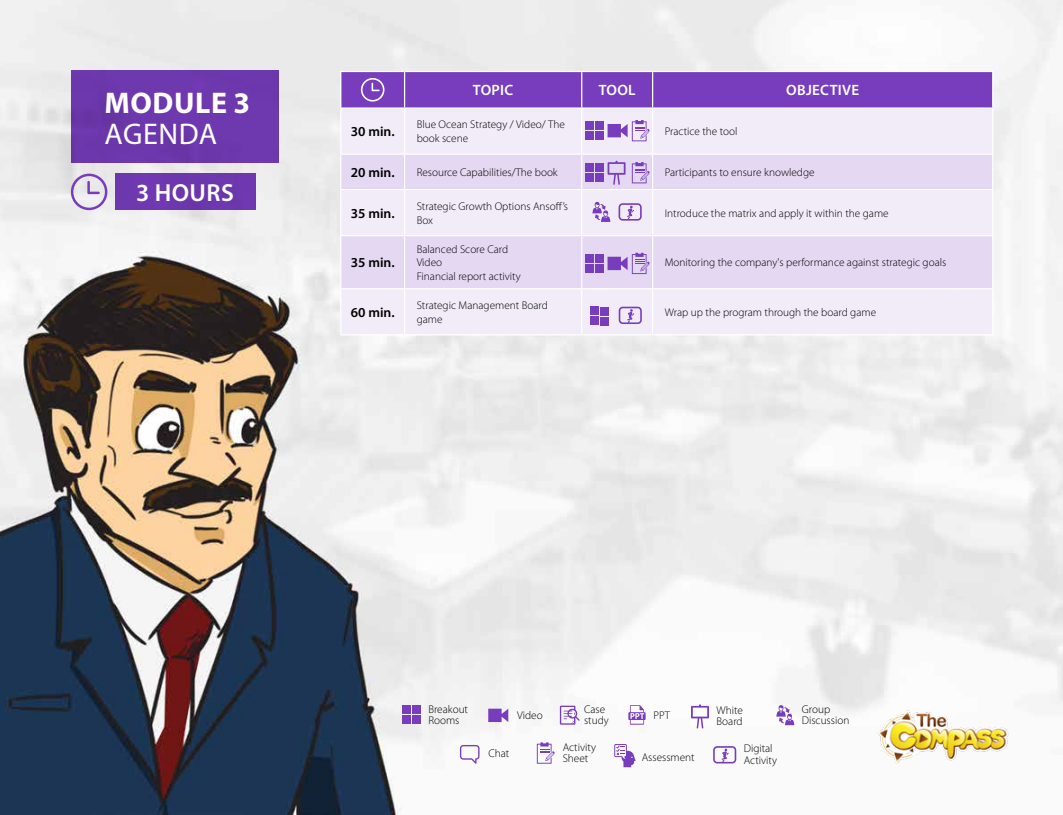
<style>
.page{position:relative;width:1063px;height:815px;background:#fff}
.page>*{position:absolute;margin:0;border:0;box-sizing:border-box;transform-origin:0 0}
.t1{font:700 30px "Myriad Pro";letter-spacing:.02em;color:#fff}
.t2{font:30px "Myriad Pro";letter-spacing:.02em;color:#fff}
.t3{font:600 24.75px "Myriad Pro";letter-spacing:.02em;color:#fff}
.t4{font:600 15px "Myriad Pro";letter-spacing:.02em;color:#fff}
.t5{font:600 13.75px "Myriad Pro";color:#000}
.t6{font:300 11.25px/13.8px "Myriad Pro";color:#000}
</style>
<div class="page">
<img style="left:0;top:0;width:1063px;height:815px">
<div style="left:71px;top:71px;width:207px;height:92px;background:#6d37ad"></div>
<div style="left:115px;top:174px;width:141px;height:36px;background:#6d38ae"></div>
<svg style="left:71px;top:174px;width:36px;height:36px"></svg>
<div style="left:341px;top:71px;width:64px;height:37px;background:#773dbd"></div>
<div style="left:405px;top:72px;width:587px;height:35px;background:#773dbd"></div>
<div style="left:341px;top:109px;width:651px;height:225px;background:#f1ecf8"></div>
<svg style="left:341px;top:155px;width:651px;height:133px;background:#e8dff4"></svg>
<hr style="left:340px;top:71px;width:65px;height:1px;background:#fff">
<hr style="left:340px;top:72px;width:1px;height:35px;background:#fff">
<hr style="left:405px;top:71px;width:177px;height:1px;background:#fff">
<hr style="left:404px;top:72px;width:1px;height:35px;background:#fff">
<hr style="left:582px;top:71px;width:71px;height:1px;background:#fff">
<hr style="left:581px;top:72px;width:1px;height:35px;background:#fff">
<hr style="left:653px;top:71px;width:340px;height:1px;background:#fff">
<hr style="left:652px;top:72px;width:1px;height:35px;background:#fff">
<hr style="left:992px;top:72px;width:1px;height:35px;background:#fff">
<hr style="left:340px;top:107px;width:65px;height:2px;background:#fff">
<hr style="left:340px;top:109px;width:1px;height:45px;background:#fff">
<hr style="left:405px;top:107px;width:177px;height:2px;background:#fff">
<hr style="left:404px;top:109px;width:1px;height:45px;background:#fff">
<hr style="left:582px;top:107px;width:71px;height:2px;background:#fff">
<hr style="left:581px;top:109px;width:1px;height:45px;background:#fff">
<hr style="left:653px;top:107px;width:340px;height:2px;background:#fff">
<hr style="left:652px;top:109px;width:1px;height:45px;background:#fff">
<hr style="left:992px;top:109px;width:1px;height:45px;background:#fff">
<hr style="left:340px;top:154px;width:65px;height:1px;background:#fff">
<hr style="left:340px;top:155px;width:1px;height:34px;background:#fff">
<hr style="left:405px;top:154px;width:177px;height:1px;background:#fff">
<hr style="left:404px;top:155px;width:1px;height:34px;background:#fff">
<hr style="left:582px;top:154px;width:71px;height:1px;background:#fff">
<hr style="left:581px;top:155px;width:1px;height:34px;background:#fff">
<hr style="left:653px;top:154px;width:340px;height:1px;background:#fff">
<hr style="left:652px;top:155px;width:1px;height:34px;background:#fff">
<hr style="left:992px;top:155px;width:1px;height:34px;background:#fff">
<hr style="left:340px;top:189px;width:65px;height:1px;background:#fff">
<hr style="left:340px;top:190px;width:1px;height:45px;background:#fff">
<hr style="left:405px;top:189px;width:177px;height:1px;background:#fff">
<hr style="left:404px;top:190px;width:1px;height:45px;background:#fff">
<hr style="left:582px;top:189px;width:71px;height:1px;background:#fff">
<hr style="left:581px;top:190px;width:1px;height:45px;background:#fff">
<hr style="left:653px;top:189px;width:340px;height:1px;background:#fff">
<hr style="left:652px;top:190px;width:1px;height:45px;background:#fff">
<hr style="left:992px;top:190px;width:1px;height:45px;background:#fff">
<hr style="left:340px;top:289px;width:1px;height:45px;background:#fff">
<hr style="left:404px;top:289px;width:1px;height:45px;background:#fff">
<hr style="left:581px;top:289px;width:1px;height:45px;background:#fff">
<hr style="left:652px;top:289px;width:1px;height:45px;background:#fff">
<hr style="left:992px;top:289px;width:1px;height:45px;background:#fff">
<hr style="left:340px;top:235px;width:65px;height:1px;background:#fff">
<hr style="left:340px;top:236px;width:1px;height:52px;background:#fff">
<hr style="left:340px;top:288px;width:65px;height:1px;background:#fff">
<hr style="left:405px;top:235px;width:177px;height:1px;background:#fff">
<hr style="left:404px;top:236px;width:1px;height:52px;background:#fff">
<hr style="left:405px;top:288px;width:177px;height:1px;background:#fff">
<hr style="left:582px;top:235px;width:71px;height:1px;background:#fff">
<hr style="left:581px;top:236px;width:1px;height:52px;background:#fff">
<hr style="left:582px;top:288px;width:71px;height:1px;background:#fff">
<hr style="left:653px;top:235px;width:340px;height:1px;background:#fff">
<hr style="left:652px;top:236px;width:1px;height:52px;background:#fff">
<hr style="left:992px;top:236px;width:1px;height:52px;background:#fff">
<hr style="left:653px;top:288px;width:340px;height:1px;background:#fff">
<hr style="left:340px;top:334px;width:65px;height:1px;background:#fff">
<hr style="left:405px;top:334px;width:177px;height:1px;background:#fff">
<hr style="left:582px;top:334px;width:71px;height:1px;background:#fff">
<hr style="left:653px;top:334px;width:340px;height:1px;background:#fff">
<svg style="left:361px;top:78px;width:23px;height:24px"></svg>
<img style="left:868px;top:698px;width:151px;height:77px">
<div style="left:402px;top:705px;width:9px;height:9px;background:#773dbd"></div>
<div style="left:412px;top:705px;width:9px;height:9px;background:#773dbd"></div>
<div style="left:402px;top:715px;width:9px;height:9px;background:#773dbd"></div>
<div style="left:412px;top:715px;width:9px;height:9px;background:#773dbd"></div>
<svg style="left:460px;top:745px;width:20px;height:19px"></svg>
<svg style="left:488px;top:709px;width:20px;height:13px"></svg>
<svg style="left:628px;top:705px;width:18px;height:20px"></svg>
<svg style="left:537px;top:742px;width:18px;height:22px"></svg>
<svg style="left:560px;top:706px;width:20px;height:19px"></svg>
<svg style="left:776px;top:705px;width:18px;height:20px"></svg>
<svg style="left:614px;top:744px;width:22px;height:23px"></svg>
<svg style="left:713px;top:746px;width:23px;height:17px"></svg>
<svg style="left:691px;top:704px;width:18px;height:24px"></svg>
<div style="left:585px;top:163px;width:9px;height:9px;background:#773dbd"></div>
<div style="left:595px;top:164px;width:9px;height:8px;background:#773dbd"></div>
<div style="left:585px;top:173px;width:9px;height:9px;background:#773dbd"></div>
<div style="left:595px;top:173px;width:9px;height:9px;background:#773dbd"></div>
<div style="left:590px;top:307px;width:8px;height:8px;background:#773dbd"></div>
<div style="left:600px;top:307px;width:9px;height:8px;background:#773dbd"></div>
<div style="left:590px;top:317px;width:8px;height:8px;background:#773dbd"></div>
<div style="left:600px;top:317px;width:9px;height:8px;background:#773dbd"></div>
<div style="left:585px;top:121px;width:9px;height:9px;background:#773dbd"></div>
<div style="left:595px;top:121px;width:9px;height:9px;background:#773dbd"></div>
<div style="left:585px;top:131px;width:9px;height:9px;background:#773dbd"></div>
<div style="left:595px;top:131px;width:9px;height:9px;background:#773dbd"></div>
<div style="left:585px;top:254px;width:9px;height:9px;background:#773dbd"></div>
<div style="left:595px;top:254px;width:9px;height:9px;background:#773dbd"></div>
<div style="left:585px;top:264px;width:9px;height:9px;background:#773dbd"></div>
<div style="left:595px;top:264px;width:9px;height:9px;background:#773dbd"></div>
<svg style="left:608px;top:161px;width:18px;height:24px"></svg>
<svg style="left:632px;top:162px;width:18px;height:21px"></svg>
<svg style="left:608px;top:120px;width:42px;height:21px"></svg>
<svg style="left:608px;top:253px;width:42px;height:21px"></svg>
<svg style="left:592px;top:202px;width:18px;height:20px"></svg>
<svg style="left:619px;top:307px;width:23px;height:17px"></svg>
<svg style="left:619px;top:203px;width:23px;height:18px"></svg>
<h1 class="t1" style="left:105px;top:83px;width:147px">MODULE 3</h1>
<h1 class="t2" style="left:105px;top:115px;width:114px">AGENDA</h1>
<h2 class="t3" style="left:136px;top:177px;width:99px">3 HOURS</h2>
<h3 class="t4" style="left:473px;top:81px;width:42px">TOPIC</h3>
<p class="t6" style="left:417px;top:118px;width:150px">Blue Ocean Strategy / Video/ The</p>
<h3 class="t4" style="left:599px;top:81px;width:38px">TOOL</h3>
<h3 class="t4" style="left:786px;top:81px;width:74px">OBJECTIVE</h3>
<p class="t5" style="left:351px;top:123px;width:45px">30 min.</p>
<p class="t6" style="left:665px;top:125px;width:74px">Practice the tool</p>
<p class="t6" style="left:417px;top:131px;width:53px">book scene</p>
<p class="t6" style="left:665px;top:165px;width:151px">Participants to ensure knowledge</p>
<p class="t5" style="left:351px;top:164px;width:45px">20 min.</p>
<p class="t6" style="left:417px;top:165px;width:143px">Resource Capabilities/The book</p>
<p class="t6" style="left:417px;top:199px;width:153px">Strategic Growth Options Ansoffs’</p>
<p class="t5" style="left:351px;top:204px;width:45px">35 min.</p>
<p class="t6" style="left:665px;top:206px;width:226px">Introduce the matrix and apply it within the game</p>
<p class="t6" style="left:417px;top:213px;width:18px">Box</p>
<p class="t5" style="left:351px;top:254px;width:45px">35 min.</p>
<p class="t6" style="left:417px;top:242px;width:106px">Balanced Score Card<br>Video<br>Financial report activity</p>
<p class="t6" style="left:665px;top:256px;width:283px">Monitoring the company s' performance against strategic goals</p>
<p class="t6" style="left:417px;top:298px;width:133px">Strategic Management Board</p>
<p class="t5" style="left:351px;top:304px;width:45px">60 min.</p>
<p class="t6" style="left:665px;top:305px;width:213px">Wrap up the program through the board game</p>
<p class="t6" style="left:417px;top:312px;width:27px">game</p>
<p class="t6" style="left:428px;top:703px;width:41px;line-height:11.2px">Breakout<br>Rooms</p>
<p class="t6" style="left:802px;top:703px;width:49px;line-height:11.2px">Group<br>Discussion</p>
<p class="t6" style="left:584px;top:702px;width:23px">Case</p>
<p class="t6" style="left:717px;top:703px;width:28px">White</p>
<p class="t6" style="left:654px;top:708px;width:18px">PPT</p>
<p class="t6" style="left:517px;top:708px;width:27px">Video</p>
<p class="t6" style="left:584px;top:713px;width:26px">study</p>
<p class="t6" style="left:717px;top:715px;width:28px">Board</p>
<p class="t6" style="left:563px;top:740px;width:35px">Activity</p>
<p class="t6" style="left:744px;top:742px;width:30px">Digital</p>
<p class="t6" style="left:642px;top:750px;width:54px">Assessment</p>
<p class="t6" style="left:488px;top:746px;width:23px">Chat</p>
<p class="t6" style="left:563px;top:751px;width:27px">Sheet</p>
<p class="t6" style="left:744px;top:753px;width:35px">Activity</p>
</div>
